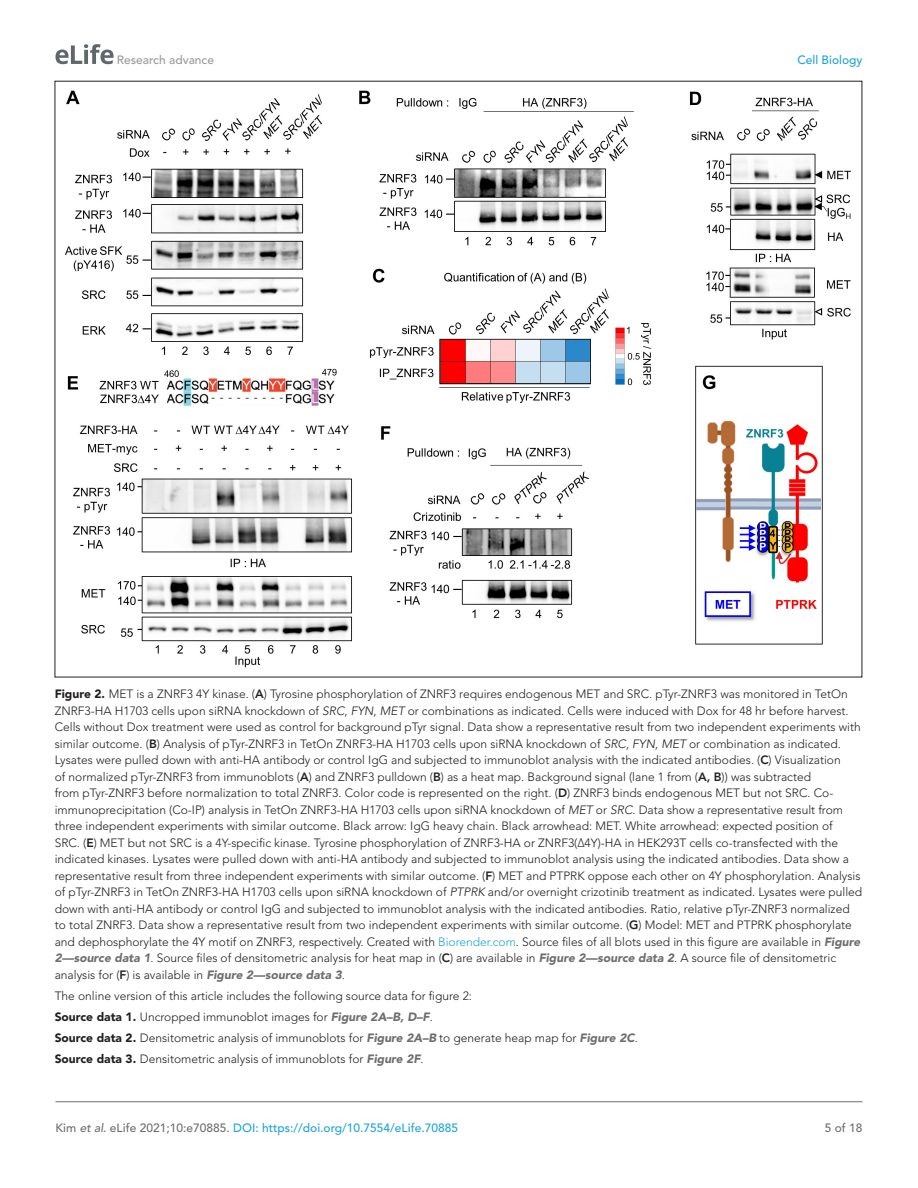
<style>
.page{position:relative;width:918px;height:1188px;background:#fff}
.page>*{position:absolute;margin:0;border:0;box-sizing:border-box;transform-origin:0 0}
.t1{font:300 12px/16.5px "Avenir LT Std";color:#231f20}
.t2{font:500 12px "Avenir LT Std";color:#1ea4d7}
.t3{font:500 12px "Avenir LT Std";color:#9a9a9a}
.t4{font:500 12px "Avenir LT Std";color:#6e6e70}
.s1{font-weight:900}
.s2{font-weight:800}
.s3{font-style:italic}
.s4{color:#1ea4d7}
.s5{font-weight:900;font-style:italic;color:#6e6e70}
.s6{color:#6e6e70}
.s7{font-style:italic;color:#6e6e70}
</style>
<div class="page">
<svg style="left:55px;top:44px;width:59px;height:20px"></svg>
<hr style="left:56px;top:1101px;width:806px;height:1px;background:#6e6e70">
<img style="left:65px;top:90px;width:786px;height:578px">
<p class="t3" style="left:117px;top:53px;width:99px">Research advance</p>
<p class="t2" style="left:797px;top:53px;width:67px">Cell Biology</p>
<p class="t1" style="left:55px;top:686px;width:809px"><span class="s1">Figure 2.</span> MET is a ZNRF3 4Y kinase. (<span class="s2">A</span>) Tyrosine phosphorylation of ZNRF3 requires endogenous MET and SRC. pTyr-ZNRF3 was monitored in TetOn ZNRF3-HA H1703 cells upon siRNA knockdown of <span class="s3">SRC</span>, <span class="s3">FYN</span>, <span class="s3">MET</span> or combinations as indicated. Cells were induced with Dox for 48 hr before harvest.<br>Cells without Dox treatment were used as control for background pTyr signal. Data show a representative result from two independent experiments with similar outcome. (<span class="s2">B</span>) Analysis of pTyr-ZNRF3 in TetOn ZNRF3-HA H1703 cells upon siRNA knockdown of <span class="s3">SRC, FYN, MET</span> or combination as indicated.<br>Lysates were pulled down with anti-HA antibody or control IgG and subjected to immunoblot analysis with the indicated antibodies. (<span class="s2">C</span>) Visualization<br>of normalized pTyr-ZNRF3 from immunoblots (<span class="s2">A</span>) and ZNRF3 pulldown (<span class="s2">B</span>) as a heat map. Background signal (lane 1 from (<span class="s2">A, B</span>)) was subtracted<br>from pTyr-ZNRF3 before normalization to total ZNRF3. Color code is represented on the right. (<span class="s2">D</span>) ZNRF3 binds endogenous MET but not SRC. Co&shy;immunoprecipitation (Co-IP) analysis in TetOn ZNRF3-HA H1703 cells upon siRNA knockdown of <span class="s3">MET</span> or <span class="s3">SRC</span>. Data show a representative result from three independent experiments with similar outcome. Black arrow: IgG heavy chain. Black arrowhead: MET. White arrowhead: expected position of<br>SRC. (<span class="s2">E</span>) MET but not SRC is a 4Y-specific kinase. Tyrosine phosphorylation of ZNRF3-HA or ZNRF3(Δ4Y)-HA in HEK293T cells co-transfected with the indicated kinases. Lysates were pulled down with anti-HA antibody and subjected to immunoblot analysis using the indicated antibodies. Data show a representative result from three independent experiments with similar outcome. (<span class="s2">F</span>) MET and PTPRK oppose each other on 4Y phosphorylation. Analysis of pTyr-ZNRF3 in TetOn ZNRF3-HA H1703 cells upon siRNA knockdown of <span class="s3">PTPRK</span> and/or overnight crizotinib treatment as indicated. Lysates were pulled down with anti-HA antibody or control IgG and subjected to immunoblot analysis with the indicated antibodies. Ratio, relative pTyr-ZNRF3 normalized to total ZNRF3. Data show a representative result from two independent experiments with similar outcome. (<span class="s2">G</span>) Model: MET and PTPRK phosphorylate and dephosphorylate the 4Y motif on ZNRF3, respectively. Created with <span class="s4">Biorender.com</span>. Source files of all blots used in this figure are available in <span class="s5">Figure 2—source data 1</span>. Source files of densitometric analysis for heat map in (<span class="s2">C</span>) are available in <span class="s5">Figure 2—source data 2</span>. A source file of densitometric analysis for (<span class="s2">F</span>) is available in <span class="s5">Figure 2—source data 3</span>.</p>
<p class="t1" style="left:55px;top:985px;width:585px;line-height:21px">The online version of this article includes the following source data for figure 2:<br><span class="s1">Source data 1.</span> Uncropped immunoblot images for <span class="s5">Figure 2A–B, D–F</span>.<br><span class="s1">Source data 2.</span> Densitometric analysis of immunoblots for <span class="s5">Figure 2A–B</span> to generate heap map for <span class="s5">Figure 2C</span>.<br><span class="s1">Source data 3.</span> Densitometric analysis of immunoblots for <span class="s5">Figure 2F</span>.</p>
<p class="t2" style="left:56px;top:1121px;width:404px"><span class="s6">Kim</span> <span class="s7">et al</span><span class="s6">. eLife 2021;10:e70885.</span> DOI: https://doi.org/10.7554/eLife.70885</p>
<p class="t4" style="left:825px;top:1121px;width:39px">5 of 18</p>
</div>
